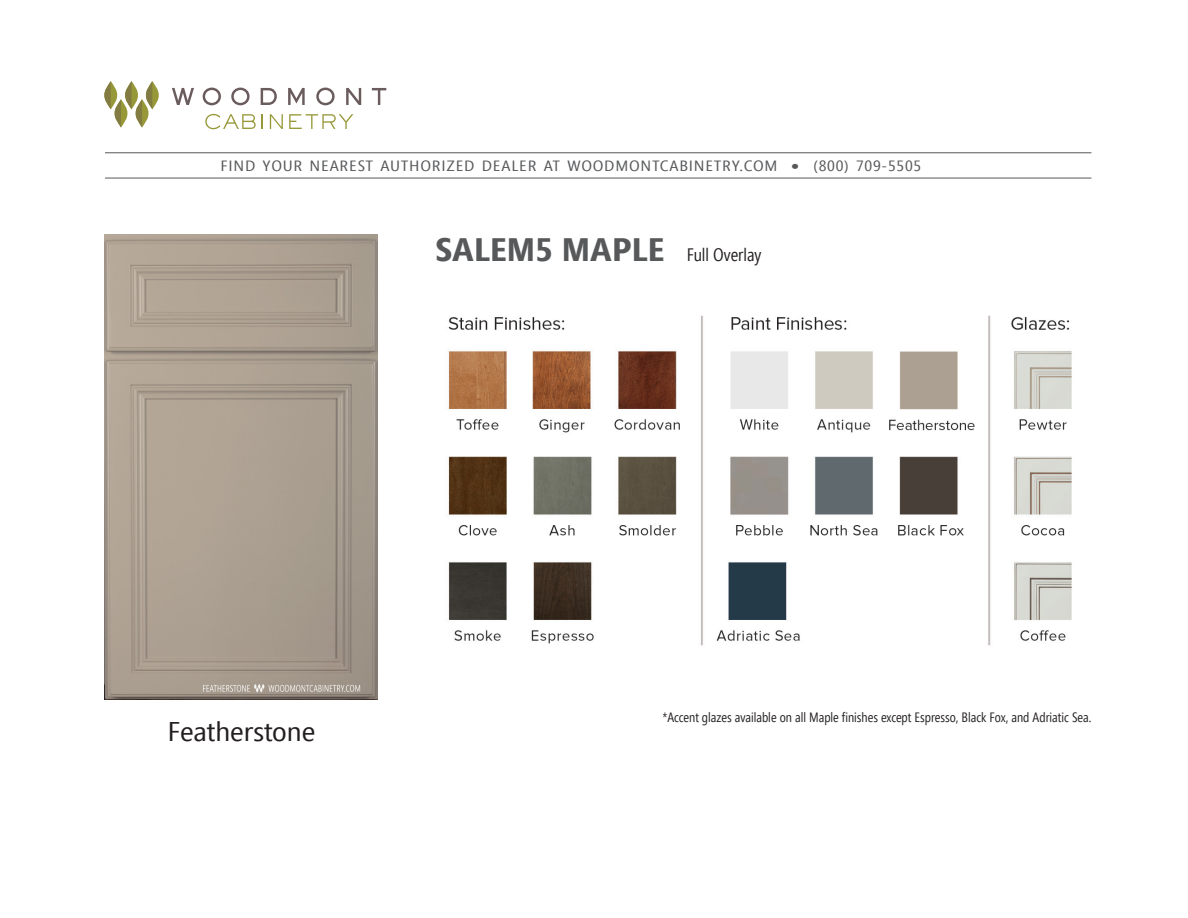
<style>
.page{position:relative;width:1188px;height:918px;background:#fff}
.page>*{position:absolute;margin:0;border:0;box-sizing:border-box;transform-origin:0 0}
.t1{font:700 32.4px "Segoe Condensed";color:#57585a;scale:1.22 1}
.t2{font:27px "Segoe Condensed";color:#231f20;scale:1.2 1}
.t3{font:14.85px "Segoe Condensed";letter-spacing:.04em;color:#57585a;scale:1.22 1}
.t4{font:13.5px "Segoe Condensed";color:#231f20}
.s1{font-size:20.25px}
.s2{font-weight:400;font-size:18px;color:#231f20}
</style>
<div class="page">
<svg style="left:172px;top:88px;width:22px;height:17px"></svg>
<svg style="left:203px;top:88px;width:18px;height:17px"></svg>
<svg style="left:231px;top:88px;width:19px;height:17px"></svg>
<svg style="left:261px;top:88px;width:16px;height:17px"></svg>
<svg style="left:288px;top:88px;width:17px;height:17px"></svg>
<svg style="left:316px;top:88px;width:19px;height:17px"></svg>
<svg style="left:346px;top:88px;width:15px;height:17px"></svg>
<svg style="left:372px;top:88px;width:14px;height:17px"></svg>
<svg style="left:205px;top:114px;width:51px;height:15px"></svg>
<svg style="left:262px;top:114px;width:1px;height:15px"></svg>
<svg style="left:270px;top:114px;width:13px;height:15px"></svg>
<svg style="left:289px;top:114px;width:64px;height:15px"></svg>
<svg style="left:146px;top:81px;width:13px;height:28px"></svg>
<svg style="left:104px;top:81px;width:48px;height:47px"></svg>
<hr style="left:105px;top:152px;width:986px;height:1px;background:#57585a">
<hr style="left:105px;top:178px;width:986px;height:1px;background:#57585a">
<img style="left:448px;top:315px;width:624px;height:331px">
<img style="left:105px;top:234px;width:273px;height:465px">
<p class="t3" style="left:220px;top:157px;width:576px">FIND YOUR NEAREST AUTHORIZED DEALER AT WOODMONTCABINETRY.COM <span class="s1">•</span> (800) 709-5505</p>
<h1 class="t1" style="left:435px;top:230px;width:269px">SALEM5 MAPLE <span class="s2">Full Overlay</span></h1>
<h2 class="t2" style="left:168px;top:715px;width:125px">Featherstone</h2>
<p class="t4" style="left:662px;top:709px;width:431px">*Accent glazes available on all Maple finishes except Espresso, Black Fox, and Adriatic Sea.</p>
</div>
